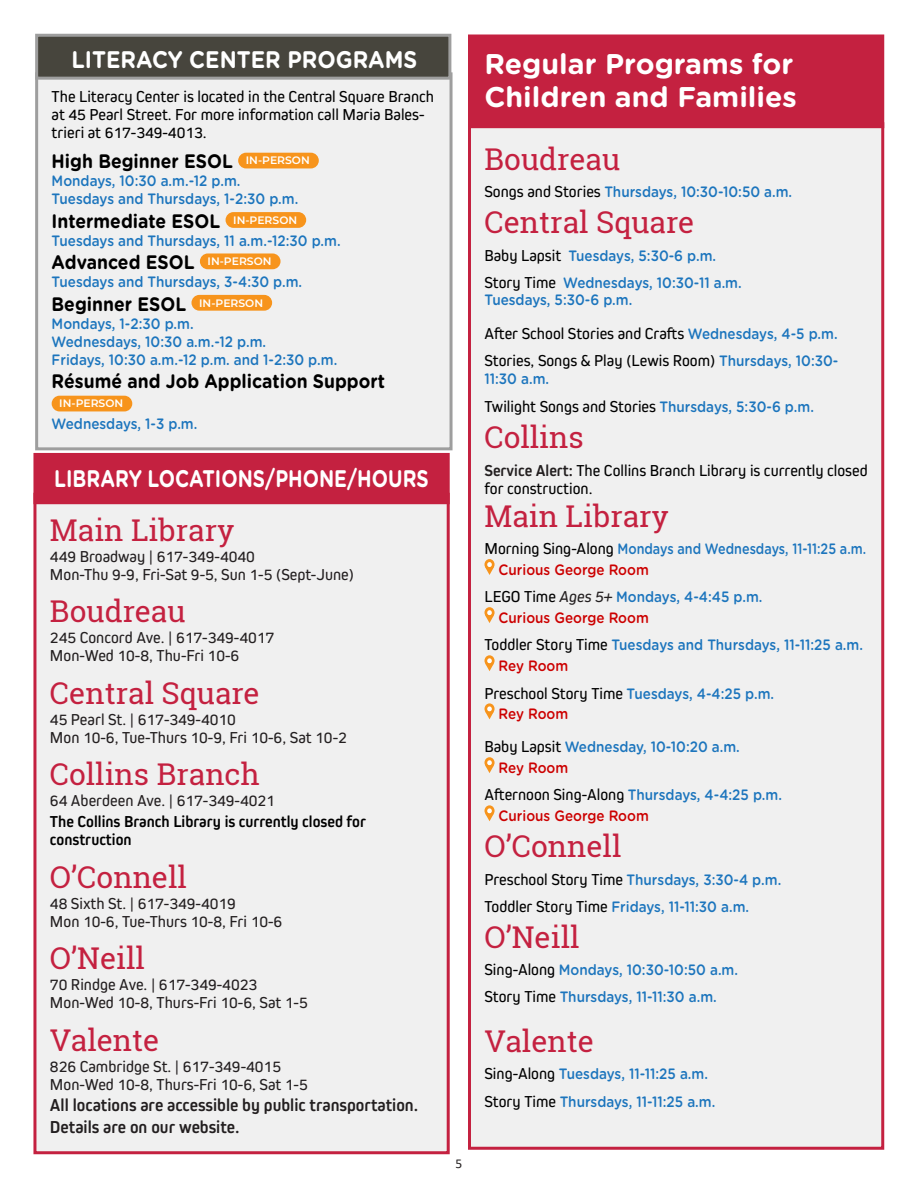
<style>
.page{position:relative;width:918px;height:1188px;background:#fff}
.page>*{position:absolute;margin:0;border:0;box-sizing:border-box;transform-origin:0 0}
.paragraph{font:30px "Roboto Slab";color:#c42140}
.Heading_1{font:30px "Roboto Slab";color:#c42140}
.t1{font:700 28.5px/33px "Gotham Rounded";color:#fff}
.Basic_Body{font:700 24px "Gotham Rounded";color:#fff;scale:.8 1}
.Basic_Body-2{font:700 24px "Gotham Rounded";color:#fff;scale:.9 1}
.paragraph-2{font:700 19.5px "Gotham Rounded";color:#000;scale:.9 1}
.paragraph-3{font:700 18px/21.6px "Kiro";color:#231f20}
.paragraph-4{font:16.5px "Kiro";color:#231f20}
.paragraph-5{font:16.5px/18px "Kiro";color:#000}
.Body{font:700 16.5px/18px "Kiro";color:#000}
.paragraph-6{font:500 15px/18px "Gotham Rnd";color:#1c75bd;scale:.9 1}
.paragraph-7{font:500 15px "Gotham Rnd";color:#c00;scale:.9 1}
.paragraph-8{font:500 15px "Gotham Rnd";color:#1c75bd;scale:.84 1}
.t2{font:13.5px "Calibri";color:#231f20}
.t3{font:600 10.8px "Montserrat";color:#fff}
.s1{font-family:"Kiro";font-weight:400;font-size:16.5px;color:#000}
.s2{font-family:"Gotham Rnd";font-weight:500;font-size:15px;color:#1c75bd}
.s3{font-weight:700;color:#231f20}
.s4{font-family:"Kiro";font-weight:400;font-style:italic;font-size:16.5px;color:#231f20}
</style>
<div class="page">
<div style="left:470px;top:124px;width:413px;height:1024px;background:#f0f0f0"></div>
<div style="left:485px;top:559px;width:10px;height:11px;background:#f7941c;border-radius:50%"></div>
<svg style="left:485px;top:562px;width:9px;height:13px"></svg>
<div style="left:485px;top:607px;width:10px;height:11px;background:#f7941c;border-radius:50%"></div>
<svg style="left:485px;top:610px;width:9px;height:13px"></svg>
<div style="left:485px;top:655px;width:10px;height:11px;background:#f7941c;border-radius:50%"></div>
<svg style="left:485px;top:658px;width:9px;height:13px"></svg>
<div style="left:485px;top:703px;width:10px;height:11px;background:#f7941c;border-radius:50%"></div>
<svg style="left:485px;top:706px;width:9px;height:13px"></svg>
<div style="left:485px;top:757px;width:10px;height:11px;background:#f7941c;border-radius:50%"></div>
<svg style="left:485px;top:760px;width:9px;height:13px"></svg>
<div style="left:485px;top:805px;width:10px;height:11px;background:#f7941c;border-radius:50%"></div>
<svg style="left:485px;top:808px;width:9px;height:13px"></svg>
<div style="left:468px;top:122px;width:416px;height:1028px;border:3px solid #c42140"></div>
<div style="left:470px;top:36px;width:413px;height:91px;background:#c42140"></div>
<div style="left:468px;top:34px;width:416px;height:94px;border:3px solid #c42140"></div>
<div style="left:35px;top:494px;width:413px;height:659px;background:#f0f0f0"></div>
<div style="left:33px;top:493px;width:417px;height:661px;border:3px solid #c42140"></div>
<div style="left:33px;top:453px;width:417px;height:51px;background:#c42140"></div>
<div style="left:37px;top:74px;width:414px;height:375px;background:#f0f0f0"></div>
<div style="left:238px;top:153px;width:81px;height:15px;background:#f7941c;border-radius:8px"></div>
<div style="left:226px;top:212px;width:80px;height:16px;background:#f7941c;border-radius:8px"></div>
<div style="left:200px;top:253px;width:81px;height:16px;background:#f7941c;border-radius:8px"></div>
<div style="left:191px;top:295px;width:81px;height:16px;background:#f7941c;border-radius:8px"></div>
<div style="left:52px;top:396px;width:80px;height:15px;background:#f7941c;border-radius:8px"></div>
<div style="left:35px;top:72px;width:418px;height:378px;border:3px solid #9e9e9e"></div>
<div style="left:35px;top:34px;width:416px;height:46px;background:#47453d;border:3px solid #9e9e9e"></div>
<p class="Basic_Body-2" style="left:71px;top:42px;width:386px">LITERACY CENTER PROGRAMS</p>
<p class="paragraph-5" style="left:52px;top:87px;width:384px">The Literacy Center is located in the Central Square Branch at 45 Pearl Street. For more information call Maria Bales&shy;trieri at 617-349-4013.</p>
<p class="paragraph-2" style="left:52px;top:147px;width:288px">High Beginner ESOL <sup>IN-PERSON</sup></p>
<p class="paragraph-6" style="left:52px;top:172px;width:276px">Mondays, 10:30 a.m.-12 p.m.<br>Tuesdays and Thursdays, 1-2:30 p.m.</p>
<p class="paragraph-2" style="left:52px;top:207px;width:274px">Intermediate ESOL <sup>IN-PERSON</sup></p>
<p class="paragraph-6" style="left:52px;top:231px;width:323px">Tuesdays and Thursdays, 11 a.m.-12:30 p.m.</p>
<p class="paragraph-2" style="left:52px;top:248px;width:246px">Advanced ESOL <sup>IN-PERSON</sup></p>
<p class="paragraph-6" style="left:52px;top:272px;width:280px">Tuesdays and Thursdays, 3-4:30 p.m.</p>
<p class="paragraph-2" style="left:52px;top:289px;width:236px">Beginner ESOL <sup>IN-PERSON</sup></p>
<p class="paragraph-6" style="left:52px;top:314px;width:319px">Mondays, 1-2:30 p.m.<br>Wednesdays, 10:30 a.m.-12 p.m.<br>Fridays, 10:30 a.m.-12 p.m. and 1-2:30 p.m.</p>
<p class="paragraph-2" style="left:52px;top:367px;width:372px">Résumé and Job Application Support</p>
<p class="t3" style="left:59px;top:396px;width:65px">IN-PERSON</p>
<p class="paragraph-6" style="left:52px;top:415px;width:163px">Wednesdays, 1-3 p.m.</p>
<p class="Basic_Body" style="left:54px;top:460px;width:470px">LIBRARY LOCATIONS/PHONE/HOURS</p>
<p class="Heading_1" style="left:50px;top:509px;width:186px">Main Library</p>
<p class="paragraph-4" style="left:50px;top:547px;width:207px">449 Broadway | 617-349-4040</p>
<p class="paragraph-4" style="left:50px;top:565px;width:306px">Mon-Thu 9-9, Fri-Sat 9-5, Sun 1-5 (Sept-June)</p>
<p class="paragraph" style="left:50px;top:591px;width:137px">Boudreau</p>
<p class="paragraph-4" style="left:50px;top:628px;width:226px">245 Concord Ave. | 617-349-4017</p>
<p class="paragraph-4" style="left:50px;top:646px;width:191px">Mon-Wed 10-8, Thu-Fri 10-6</p>
<p class="paragraph" style="left:50px;top:672px;width:211px">Central Square</p>
<p class="paragraph-4" style="left:50px;top:710px;width:188px">45 Pearl St. | 617-349-4010</p>
<p class="paragraph-4" style="left:50px;top:728px;width:298px">Mon 10-6, Tue-Thurs 10-9, Fri 10-6, Sat 10-2</p>
<p class="paragraph" style="left:50px;top:754px;width:212px">Collins Branch</p>
<p class="paragraph-4" style="left:50px;top:791px;width:226px">64 Aberdeen Ave. | 617-349-4021</p>
<p class="Body" style="left:50px;top:813px;width:318px">The Collins Branch Library is currently closed for construction</p>
<p class="paragraph" style="left:50px;top:856px;width:138px">O’Connell</p>
<p class="paragraph-4" style="left:50px;top:894px;width:188px">48 Sixth St. | 617-349-4019</p>
<p class="paragraph-4" style="left:50px;top:912px;width:234px">Mon 10-6, Tue-Thurs 10-8, Fri 10-6</p>
<p class="paragraph" style="left:50px;top:938px;width:97px">O’Neill</p>
<p class="paragraph-4" style="left:50px;top:975px;width:209px">70 Rindge Ave. | 617-349-4023</p>
<p class="paragraph-4" style="left:50px;top:993px;width:259px">Mon-Wed 10-8, Thurs-Fri 10-6, Sat 1-5</p>
<p class="paragraph" style="left:50px;top:1019px;width:111px">Valente</p>
<p class="paragraph-4" style="left:50px;top:1057px;width:233px">826 Cambridge St. | 617-349-4015</p>
<p class="paragraph-4" style="left:50px;top:1075px;width:259px">Mon-Wed 10-8, Thurs-Fri 10-6, Sat 1-5</p>
<p class="paragraph-3" style="left:50px;top:1094px;width:370px">All locations are accessible by public transportation.<br>Details are on our website.</p>
<p class="t2" style="left:456px;top:1154px;width:8px">5</p>
<p class="t1" style="left:484px;top:46px;width:314px">Regular Programs for<br>Children and Families</p>
<p class="paragraph" style="left:484px;top:139px;width:137px">Boudreau</p>
<p class="paragraph-6" style="left:484px;top:183px;width:343px"><span class="s1">Songs and Stories</span> Thursdays, 10:30-10:50 a.m.</p>
<p class="paragraph" style="left:484px;top:202px;width:211px">Central Square</p>
<p class="paragraph-6" style="left:484px;top:246px;width:259px"><span class="s1">Baby Lapsit</span> Tuesdays, 5:30-6 p.m.</p>
<p class="paragraph-6" style="left:484px;top:274px;width:287px;line-height:16.5px"><span class="s1">Story Time</span> Wednesdays, 10:30-11 a.m.<br>Tuesdays, 5:30-6 p.m.</p>
<p class="paragraph-5" style="left:484px;top:324px;width:355px">After School Stories and Crafts <span class="s2">Wednesdays, 4-5 p.m.</span></p>
<p class="paragraph-5" style="left:484px;top:352px;width:355px">Stories, Songs &amp; Play (Lewis Room) <span class="s2">Thursdays, 10:30-</span></p>
<p class="paragraph-6" style="left:484px;top:369px;width:73px">11:30 a.m.</p>
<p class="paragraph-5" style="left:484px;top:397px;width:331px">Twilight Songs and Stories <span class="s2">Thursdays, 5:30-6 p.m.</span></p>
<p class="paragraph" style="left:484px;top:416px;width:101px">Collins</p>
<p class="paragraph-5" style="left:484px;top:462px;width:385px"><span class="s3">Service Alert:</span> The Collins Branch Library is currently closed for construction.</p>
<p class="paragraph" style="left:484px;top:495px;width:186px">Main Library</p>
<p class="paragraph-8" style="left:484px;top:538px;width:456px"><span class="s1">Morning Sing-Along</span> Mondays and Wednesdays, 11-11:25 a.m.</p>
<p class="paragraph-6" style="left:484px;top:587px;width:310px"><span class="s1">LEGO Time</span> <span class="s4">Ages 5+</span> Mondays, 4-4:45 p.m.</p>
<p class="paragraph-6" style="left:484px;top:635px;width:422px"><span class="s1">Toddler Story Time</span> Tuesdays and Thursdays, 11-11:25 a.m.</p>
<p class="paragraph-6" style="left:484px;top:684px;width:323px"><span class="s1">Preschool Story Time</span> Tuesdays, 4-4:25 p.m.</p>
<p class="paragraph-6" style="left:484px;top:737px;width:285px"><span class="s1">Baby Lapsit</span> Wednesday, 10-10:20 a.m.</p>
<p class="paragraph-6" style="left:484px;top:786px;width:332px"><span class="s1">Afternoon Sing-Along</span> Thursdays, 4-4:25 p.m.</p>
<p class="paragraph-7" style="left:499px;top:559px;width:168px">Curious George Room</p>
<p class="paragraph-7" style="left:499px;top:607px;width:168px">Curious George Room</p>
<p class="paragraph-7" style="left:499px;top:655px;width:79px">Rey Room</p>
<p class="paragraph-7" style="left:499px;top:703px;width:79px">Rey Room</p>
<p class="paragraph-7" style="left:499px;top:757px;width:79px">Rey Room</p>
<p class="paragraph-7" style="left:499px;top:805px;width:168px">Curious George Room</p>
<p class="paragraph" style="left:484px;top:826px;width:138px">O’Connell</p>
<p class="paragraph-6" style="left:484px;top:870px;width:331px"><span class="s1">Preschool Story Time</span> Thursdays, 3:30-4 p.m.</p>
<p class="paragraph-6" style="left:484px;top:897px;width:296px"><span class="s1">Toddler Story Time</span> Fridays, 11-11:30 a.m.</p>
<p class="paragraph" style="left:484px;top:916px;width:97px">O’Neill</p>
<p class="paragraph-6" style="left:484px;top:960px;width:283px"><span class="s1">Sing-Along</span> Mondays, 10:30-10:50 a.m.</p>
<p class="paragraph-6" style="left:484px;top:988px;width:260px"><span class="s1">Story Time</span> Thursdays, 11-11:30 a.m.</p>
<p class="paragraph" style="left:484px;top:1021px;width:111px">Valente</p>
<p class="paragraph-6" style="left:484px;top:1064px;width:250px"><span class="s1">Sing-Along</span> Tuesdays, 11-11:25 a.m.</p>
<p class="paragraph-6" style="left:484px;top:1092px;width:258px"><span class="s1">Story Time</span> Thursdays, 11-11:25 a.m.</p>
</div>
